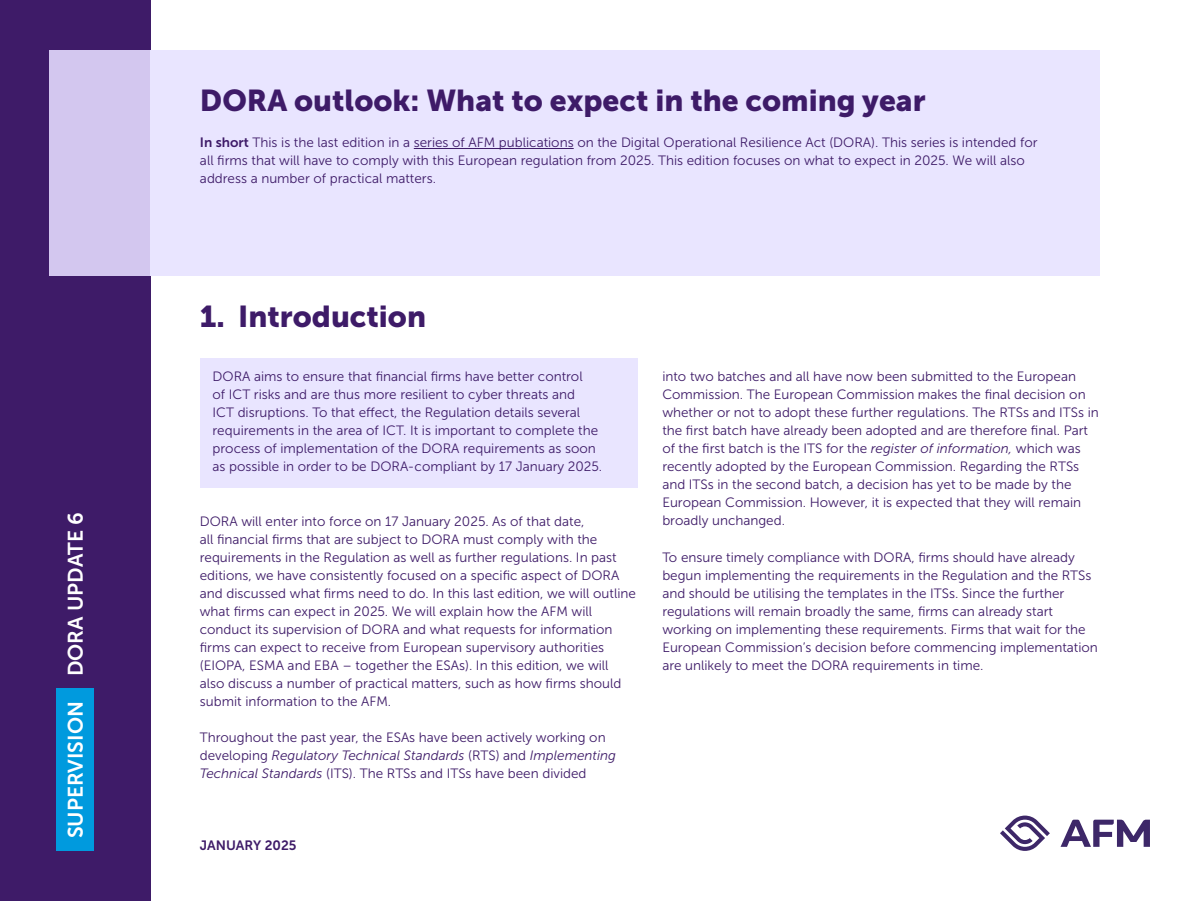
<style>
.page{position:relative;width:1200px;height:901px;background:#fff}
.page>*{position:absolute;margin:0;border:0;box-sizing:border-box;transform-origin:0 0}
.H1_Titel{font:30px "Museo Sans 900";color:#3e1b68}
.H1_Hoofdstukkop_NR{font:30px "Museo Sans 900";color:#3e1b68}
.t1{font:21px "Museo Sans 700";color:#fff}
.P_Platte_tekst{font:13.5px/18px "Museo Sans 300";color:#3e1b68}
.P_Kadertekst{font:13.5px/18px "Museo Sans 300";color:#3e1b68}
.t2{font:13.5px "Museo Sans 700";color:#3e1b68}
.s1{font-family:"Museo Sans 700"}
.s2{font-style:italic}
</style>
<div class="page">
<div style="left:0;top:0;width:150px;height:900px;background:#3e1b68"></div>
<div style="left:50px;top:50px;width:100px;height:225px;background:#d3c7ef"></div>
<div style="left:150px;top:50px;width:950px;height:225px;background:#e9e5ff"></div>
<div style="left:56px;top:688px;width:38px;height:162px;background:#009ade"></div>
<svg style="left:1061px;top:819px;width:89px;height:27px"></svg>
<svg style="left:1000px;top:815px;width:50px;height:35px"></svg>
<div style="left:200px;top:358px;width:437px;height:129px;background:#e9e5ff"></div>
<hr style="left:414px;top:148px;width:160px;height:1px;background:#3e1b68">
<h2 class="t1" style="left:64px;top:837px;width:327px;rotate:-90deg">SUPERVISION DORA UPDATE 6</h2>
<h1 class="H1_Titel" style="left:200px;top:83px;width:727px">DORA outlook: What to expect in the coming year</h1>
<p class="P_Platte_tekst" style="left:200px;top:133px;width:839px"><span class="s1">In short</span> This is the last edition in a series of AFM publications on the Digital Operational Resilience Act (DORA). This series is intended for all firms that will have to comply with this European regulation from 2025. This edition focuses on what to expect in 2025. We will also address a number of practical matters.</p>
<h1 class="H1_Hoofdstukkop_NR" style="left:200px;top:299px;width:228px">1. Introduction</h1>
<p class="P_Kadertekst" style="left:213px;top:367px;width:391px">DORA aims to ensure that financial firms have better control<br>of ICT risks and are thus more resilient to cyber threats and<br>ICT disruptions. To that effect, the Regulation details several requirements in the area of ICT. It is important to complete the process of implementation of the DORA requirements as soon as possible in order to be DORA-compliant by 17 January 2025.</p>
<p class="P_Platte_tekst" style="left:200px;top:511px;width:438px">DORA will enter into force on 17 January 2025. As of that date,<br>all financial firms that are subject to DORA must comply with the requirements in the Regulation as well as further regulations. In past editions, we have consistently focused on a specific aspect of DORA and discussed what firms need to do. In this last edition, we will outline what firms can expect in 2025. We will explain how the AFM will conduct its supervision of DORA and what requests for information firms can expect to receive from European supervisory authorities (EIOPA, ESMA and EBA – together the ESAs). In this edition, we will also discuss a number of practical matters, such as how firms should submit information to the AFM.</p>
<p class="P_Platte_tekst" style="left:200px;top:727px;width:418px">Throughout the past year, the ESAs have been actively working on developing <span class="s2">Regulatory Technical Standards</span> (RTS) and <span class="s2">Implementing<br>Technical Standards</span> (ITS). The RTSs and ITSs have been divided</p>
<p class="t2" style="left:200px;top:837px;width:98px">JANUARY 2025</p>
<p class="P_Platte_tekst" style="left:662px;top:367px;width:438px">into two batches and all have now been submitted to the European Commission. The European Commission makes the final decision on whether or not to adopt these further regulations. The RTSs and ITSs in the first batch have already been adopted and are therefore final. Part of the first batch is the ITS for the <span class="s2">register of information,</span> which was recently adopted by the European Commission. Regarding the RTSs and ITSs in the second batch, a decision has yet to be made by the European Commission. However, it is expected that they will remain broadly unchanged.</p>
<p class="P_Platte_tekst" style="left:662px;top:547px;width:437px">To ensure timely compliance with DORA, firms should have already begun implementing the requirements in the Regulation and the RTSs and should be utilising the templates in the ITSs. Since the further regulations will remain broadly the same, firms can already start working on implementing these requirements. Firms that wait for the European Commission’s decision before commencing implementation are unlikely to meet the DORA requirements in time.</p>
</div>
